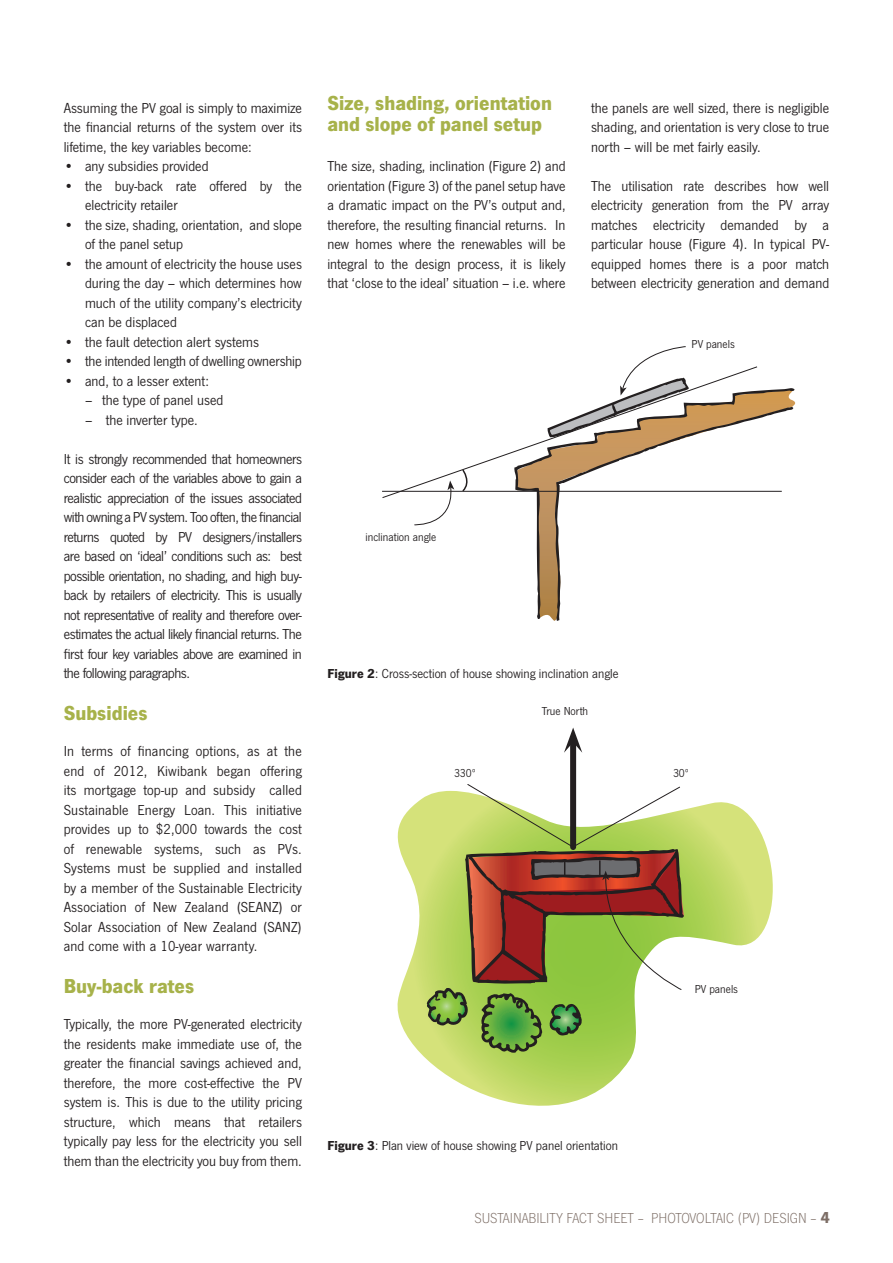
<style>
.page{position:relative;width:893px;height:1263px;background:#fff}
.page>*{position:absolute;margin:0;border:0;box-sizing:border-box;transform-origin:0 0}
.Sub_Heading{font:700 21px/21px "News Got";color:#a7b24a}
.Body_Copy{font:15px/19.5px "News Got";color:#231f20;text-align:justify}
.t1{font:300 15px "News Got";color:#7d6e66}
.t2{font:13.5px "News Got";color:#231f20}
.Annotation{font:12px "News Got";color:#231f20}
.s1{font-weight:700}
.s2{font-weight:700;font-size:16.5px}
</style>
<div class="page">
<svg style="left:536px;top:388px;width:258px;height:231px;background:#b59268"></svg>
<svg style="left:555px;top:407px;width:238px;height:214px"></svg>
<hr style="left:382px;top:491px;width:400px;height:1px;background:#231f20">
<svg style="left:382px;top:366px;width:376px;height:133px"></svg>
<svg style="left:461px;top:468px;width:11px;height:25px"></svg>
<svg style="left:547px;top:346px;width:142px;height:91px"></svg>
<svg style="left:414px;top:480px;width:40px;height:46px"></svg>
<svg style="left:397px;top:796px;width:376px;height:310px"></svg>
<div style="left:570px;top:742px;width:6px;height:105px;background:#231f20"></div>
<svg style="left:564px;top:727px;width:18px;height:26px"></svg>
<svg style="left:427px;top:783px;width:257px;height:272px"></svg>
<p class="Body_Copy" style="left:64px;top:98px;width:240px">Assuming the PV goal is simply to maximize the financial returns of the system over its lifetime, the key variables become:</p>
<p class="Body_Copy" style="left:64px;top:157px;width:146px">• any subsidies provided</p>
<p class="Body_Copy" style="left:85px;top:176px;width:218px;text-indent:-21px">• the buy-back rate offered by the electricity retailer</p>
<p class="Body_Copy" style="left:85px;top:215px;width:218px;text-indent:-21px">• the size, shading, orientation, and slope of the panel setup</p>
<p class="Body_Copy" style="left:85px;top:254px;width:218px;text-indent:-21px">• the amount of electricity the house uses during the day – which determines how much of the utility company’s electricity can be displaced</p>
<p class="Body_Copy" style="left:64px;top:332px;width:197px">• the fault detection alert systems</p>
<p class="Body_Copy" style="left:64px;top:352px;width:240px">• the intended length of dwelling ownership</p>
<p class="Body_Copy" style="left:64px;top:371px;width:147px">• and, to a lesser extent:</p>
<p class="Body_Copy" style="left:85px;top:391px;width:140px">– the type of panel used</p>
<p class="Body_Copy" style="left:85px;top:410px;width:114px">– the inverter type.</p>
<p class="Body_Copy" style="left:64px;top:449px;width:240px">It is strongly recommended that homeowners consider each of the variables above to gain a realistic appreciation of the issues associated with owning a PV system. Too often, the financial returns quoted by PV designers/installers are based on ‘ideal’ conditions such as: best possible orientation, no shading, and high buy&shy;back by retailers of electricity. This is usually not representative of reality and therefore over&shy;estimates the actual likely financial returns. The first four key variables above are examined in the following paragraphs.</p>
<p class="Sub_Heading" style="left:64px;top:703px;width:85px">Subsidies</p>
<p class="Body_Copy" style="left:64px;top:742px;width:240px">In terms of financing options, as at the end of 2012, Kiwibank began offering its mortgage top-up and subsidy called Sustainable Energy Loan. This initiative provides up to $2,000 towards the cost of renewable systems, such as PVs.<br>Systems must be supplied and installed by a member of the Sustainable Electricity Association of New Zealand (SEANZ) or Solar Association of New Zealand (SANZ) and come with a 10-year warranty.</p>
<p class="Sub_Heading" style="left:64px;top:976px;width:132px">Buy-back rates</p>
<p class="Body_Copy" style="left:64px;top:1015px;width:240px">Typically, the more PV-generated electricity the residents make immediate use of, the greater the financial savings achieved and, therefore, the more cost-effective the PV system is. This is due to the utility pricing structure, which means that retailers typically pay less for the electricity you sell them than the electricity you buy from them.</p>
<p class="Sub_Heading" style="left:327px;top:93px;width:226px">Size, shading, orientation and slope of panel setup</p>
<p class="Body_Copy" style="left:327px;top:157px;width:240px">The size, shading, inclination (Figure 2) and orientation (Figure 3) of the panel setup have a dramatic impact on the PV’s output and, therefore, the resulting financial returns. In new homes where the renewables will be integral to the design process, it is likely that ‘close to the ideal’ situation – i.e. where</p>
<p class="Body_Copy" style="left:591px;top:98px;width:240px">the panels are well sized, there is negligible shading, and orientation is very close to true north – will be met fairly easily.</p>
<p class="Body_Copy" style="left:591px;top:176px;width:240px">The utilisation rate describes how well electricity generation from the PV array matches electricity demanded by a particular house (Figure 4). In typical PV&shy;equipped homes there is a poor match between electricity generation and demand</p>
<p class="Annotation" style="left:692px;top:338px;width:45px">PV panels</p>
<p class="Annotation" style="left:365px;top:531px;width:72px">inclination angle</p>
<p class="t2" style="left:327px;top:666px;width:293px"><span class="s1">Figure 2</span>: Cross-section of house showing inclination angle</p>
<p class="Annotation" style="left:542px;top:704px;width:48px">True North</p>
<p class="Annotation" style="left:454px;top:766px;width:23px">330º</p>
<p class="Annotation" style="left:673px;top:766px;width:17px">30º</p>
<p class="t2" style="left:327px;top:1138px;width:292px"><span class="s1">Figure 3</span>: Plan view of house showing PV panel orientation</p>
<p class="Annotation" style="left:695px;top:982px;width:45px">PV panels</p>
<p class="t1" style="left:474px;top:1210px;width:357px">SUSTAINABILITY FACT SHEET – PHOTOVOLTAIC (PV) DESIGN – <span class="s2">4</span></p>
</div>
